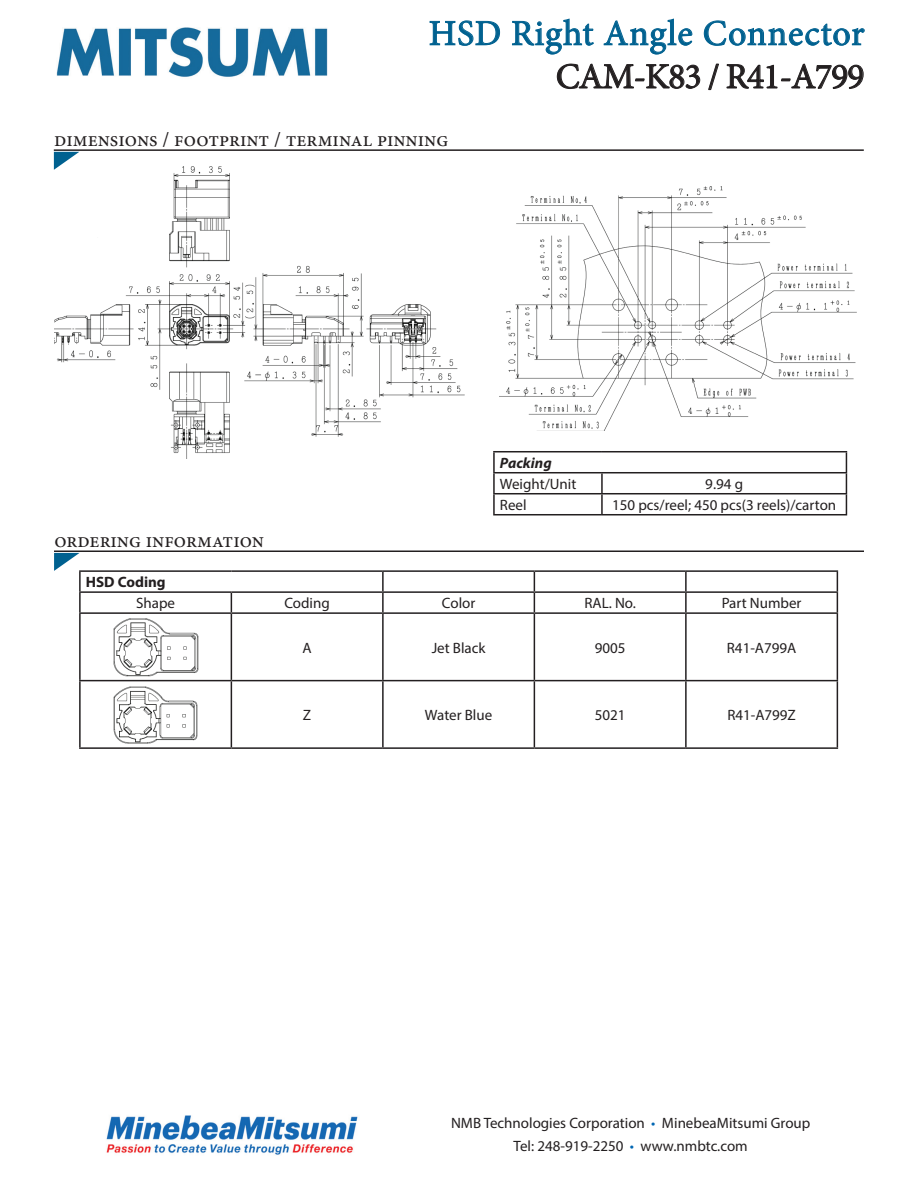
<style>
.page{position:relative;width:918px;height:1188px;background:#fff}
.page>*{position:absolute;margin:0;border:0;box-sizing:border-box;transform-origin:0 0}
.t1{font:36px "Minion Pro";letter-spacing:.025em;color:#006190}
.t2{font:36px "Minion Pro";letter-spacing:-.03em;color:#231f20}
.t3{font:21px "Minion Pro";color:#231f20}
.t4{font:15px/22.5px "Myriad Pro";color:#231f20;text-align:center}
.t5{font:700 15px "Myriad Pro";color:#231f20}
.t6{font:italic 700 15px "Myriad Pro";color:#231f20}
.s1{color:#0166b3}
</style>
<div class="page">
<img style="left:55px;top:167px;width:410px;height:292px">
<img style="left:56px;top:27px;width:272px;height:50px">
<svg style="left:430px;top:20px;width:70px;height:26px"></svg>
<svg style="left:512px;top:19px;width:353px;height:168px"></svg>
<img style="left:106px;top:1115px;width:252px;height:40px">
<hr style="left:54px;top:550px;width:810px;height:2px;background:#231f20">
<hr style="left:54px;top:149px;width:810px;height:2px;background:#231f20">
<svg style="left:54px;top:152px;width:25px;height:18px"></svg>
<hr style="left:493px;top:451px;width:109px;height:1px;background:#231f20">
<hr style="left:493px;top:452px;width:2px;height:20px;background:#231f20">
<hr style="left:602px;top:451px;width:245px;height:1px;background:#231f20">
<hr style="left:493px;top:472px;width:109px;height:1px;background:#231f20">
<hr style="left:493px;top:473px;width:2px;height:20px;background:#231f20">
<hr style="left:602px;top:472px;width:245px;height:1px;background:#231f20">
<hr style="left:601px;top:473px;width:2px;height:20px;background:#231f20">
<hr style="left:493px;top:493px;width:109px;height:1px;background:#231f20">
<hr style="left:493px;top:494px;width:2px;height:20px;background:#231f20">
<hr style="left:602px;top:493px;width:245px;height:1px;background:#231f20">
<hr style="left:601px;top:494px;width:2px;height:20px;background:#231f20">
<svg style="left:846px;top:452px;width:1px;height:62px"></svg>
<hr style="left:493px;top:514px;width:109px;height:1px;background:#231f20">
<hr style="left:602px;top:514px;width:245px;height:1px;background:#231f20">
<hr style="left:79px;top:570px;width:152px;height:2px;background:#231f20">
<hr style="left:231px;top:570px;width:152px;height:2px;background:#231f20">
<hr style="left:383px;top:570px;width:151px;height:2px;background:#231f20">
<hr style="left:534px;top:570px;width:152px;height:2px;background:#231f20">
<hr style="left:686px;top:570px;width:152px;height:2px;background:#231f20">
<hr style="left:79px;top:591px;width:152px;height:2px;background:#231f20">
<svg style="left:54px;top:553px;width:27px;height:59px"></svg>
<hr style="left:231px;top:591px;width:152px;height:2px;background:#231f20">
<svg style="left:231px;top:593px;width:1px;height:19px"></svg>
<hr style="left:383px;top:591px;width:151px;height:2px;background:#231f20">
<svg style="left:382px;top:572px;width:2px;height:40px"></svg>
<hr style="left:534px;top:591px;width:152px;height:2px;background:#231f20">
<svg style="left:534px;top:572px;width:1px;height:40px"></svg>
<hr style="left:686px;top:591px;width:152px;height:2px;background:#231f20">
<svg style="left:685px;top:572px;width:2px;height:40px"></svg>
<svg style="left:837px;top:572px;width:1px;height:40px"></svg>
<hr style="left:79px;top:612px;width:152px;height:2px;background:#231f20">
<hr style="left:79px;top:614px;width:2px;height:66px;background:#231f20">
<hr style="left:231px;top:612px;width:152px;height:2px;background:#231f20">
<hr style="left:231px;top:614px;width:1px;height:66px;background:#231f20">
<hr style="left:383px;top:612px;width:151px;height:2px;background:#231f20">
<hr style="left:382px;top:614px;width:2px;height:66px;background:#231f20">
<hr style="left:534px;top:612px;width:152px;height:2px;background:#231f20">
<hr style="left:534px;top:614px;width:1px;height:66px;background:#231f20">
<hr style="left:686px;top:612px;width:152px;height:2px;background:#231f20">
<hr style="left:685px;top:614px;width:2px;height:66px;background:#231f20">
<hr style="left:837px;top:614px;width:1px;height:66px;background:#231f20">
<hr style="left:79px;top:680px;width:152px;height:1px;background:#231f20">
<hr style="left:79px;top:681px;width:2px;height:66px;background:#231f20">
<hr style="left:231px;top:680px;width:152px;height:1px;background:#231f20">
<hr style="left:231px;top:681px;width:1px;height:66px;background:#231f20">
<hr style="left:383px;top:680px;width:151px;height:1px;background:#231f20">
<hr style="left:382px;top:681px;width:2px;height:66px;background:#231f20">
<hr style="left:534px;top:680px;width:152px;height:1px;background:#231f20">
<hr style="left:534px;top:681px;width:1px;height:66px;background:#231f20">
<hr style="left:686px;top:680px;width:152px;height:1px;background:#231f20">
<hr style="left:685px;top:681px;width:2px;height:66px;background:#231f20">
<hr style="left:837px;top:681px;width:1px;height:66px;background:#231f20">
<hr style="left:79px;top:747px;width:152px;height:2px;background:#231f20">
<hr style="left:231px;top:747px;width:152px;height:2px;background:#231f20">
<hr style="left:383px;top:747px;width:151px;height:2px;background:#231f20">
<hr style="left:534px;top:747px;width:152px;height:2px;background:#231f20">
<hr style="left:686px;top:747px;width:152px;height:2px;background:#231f20">
<img style="left:500px;top:187px;width:356px;height:243px">
<img style="left:113px;top:618px;width:86px;height:59px">
<img style="left:113px;top:686px;width:85px;height:58px">
<h1 class="t1" style="left:429px;top:9px;width:437px">HSD Right Angle Connector</h1>
<h1 class="t2" style="left:556px;top:52px;width:310px">CAM-K83 / R41-A799</h1>
<h2 class="t3" style="left:54px;top:125px;width:396px">DiMENSIONS / FOOTPRINT / TERMINAL PINNING</h2>
<h2 class="t3" style="left:54px;top:526px;width:211px">ORDERING INFORMATION</h2>
<p class="t6" style="left:500px;top:453px;width:53px">Packing</p>
<p class="t4" style="left:500px;top:472px;width:78px">Weight/Unit</p>
<p class="t4" style="left:705px;top:472px;width:39px">9.94 g</p>
<p class="t4" style="left:500px;top:493px;width:28px">Reel</p>
<p class="t4" style="left:612px;top:493px;width:226px">150 pcs/reel; 450 pcs(3 reels)/carton</p>
<p class="t5" style="left:86px;top:572px;width:81px">HSD Coding</p>
<p class="t4" style="left:136px;top:592px;width:40px">Shape</p>
<p class="t4" style="left:284px;top:592px;width:47px">Coding</p>
<p class="t4" style="left:442px;top:592px;width:35px">Color</p>
<p class="t4" style="left:584px;top:592px;width:53px">RAL. No.</p>
<p class="t4" style="left:722px;top:592px;width:81px">Part Number</p>
<p class="t4" style="left:303px;top:636px;width:11px">A</p>
<p class="t4" style="left:432px;top:636px;width:55px">Jet Black</p>
<p class="t4" style="left:595px;top:636px;width:32px">9005</p>
<p class="t4" style="left:727px;top:636px;width:71px">R41-A799A</p>
<p class="t4" style="left:303px;top:703px;width:10px">Z</p>
<p class="t4" style="left:425px;top:703px;width:69px">Water Blue</p>
<p class="t4" style="left:595px;top:703px;width:32px">5021</p>
<p class="t4" style="left:727px;top:703px;width:70px">R41-A799Z</p>
<p class="t4" style="left:451px;top:1112px;width:361px">NMB Technologies Corporation <span class="s1">•</span> MinebeaMitsumi Group<br>Tel: 248-919-2250 <span class="s1">•</span> www.nmbtc.com</p>
</div>
